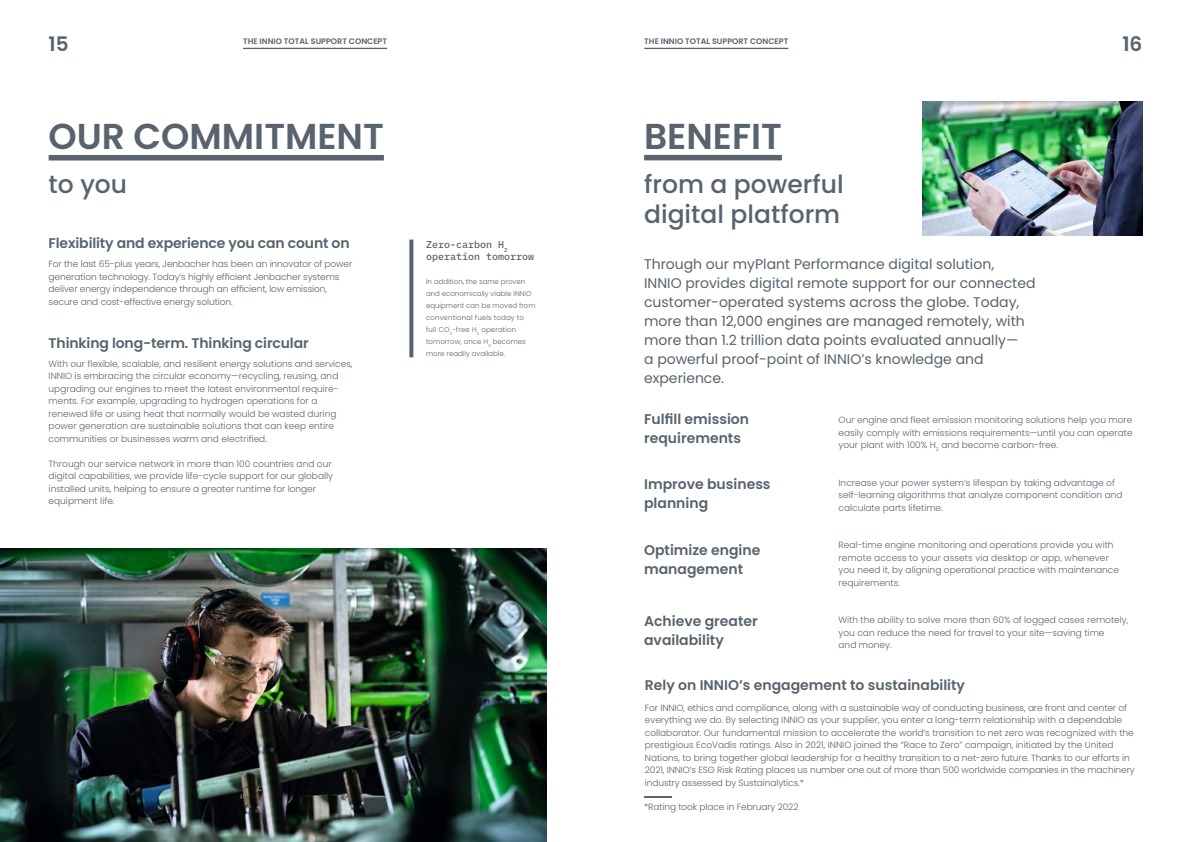
<style>
.page{position:relative;width:1191px;height:842px;background:#fff}
.page>*{position:absolute;margin:0;border:0;box-sizing:border-box;transform-origin:0 0}
.t1{font:600 36px "Poppins";color:#58636e}
.t2{font:500 25px/30px "Poppins";color:#58636e}
.t3{font:600 20px "Poppins";color:#58636e}
.t4{font:14px/19px "Poppins";color:#58636e}
.t5{font:600 14px/19px "Poppins";color:#58636e}
.t6{font:500 10px/12px "IBM Plex Mono";color:#58636e}
.t7{font:300 9px/12.5px "Poppins";color:#58636e}
.t8{font:600 8px "Poppins";color:#58636e}
.t9{font:300 7px/12px "Poppins";color:#58636e}
</style>
<div class="page">
<hr style="left:243px;top:48px;width:144px;height:1px;background:#58636e">
<hr style="left:644px;top:48px;width:144px;height:1px;background:#58636e">
<img style="left:0;top:548px;width:547px;height:294px">
<div style="left:644px;top:155px;width:138px;height:5px;background:#58636e"></div>
<img style="left:923px;top:101px;width:219px;height:135px">
<hr style="left:644px;top:796px;width:28px;height:2px;background:#58636e">
<div style="left:49px;top:155px;width:335px;height:5px;background:#58636e"></div>
<svg style="left:409px;top:240px;width:4px;height:117px"></svg>
<h3 class="t3" style="left:49px;top:32px;width:22px">15</h3>
<h3 class="t3" style="left:1122px;top:32px;width:22px">16</h3>
<p class="t8" style="left:243px;top:37px;width:146px">THE INNIO TOTAL SUPPORT CONCEPT</p>
<p class="t8" style="left:644px;top:37px;width:146px">THE INNIO TOTAL SUPPORT CONCEPT</p>
<h1 class="t1" style="left:49px;top:115px;width:337px">OUR COMMITMENT</h1>
<h2 class="t2" style="left:49px;top:169px;width:80px">to you</h2>
<h3 class="t5" style="left:49px;top:234px;width:302px">Flexibility and experience you can count on</h3>
<p class="t7" style="left:49px;top:258px;width:305px">For the last 65-plus years, Jenbacher has been an innovator of power generation technology. Today’s highly efficient Jenbacher systems deliver energy independence through an efficient, low emission, secure and cost-effective energy solution.</p>
<h3 class="t5" style="left:49px;top:333px;width:262px">Thinking long-term. Thinking circular</h3>
<p class="t7" style="left:49px;top:357px;width:305px">With our flexible, scalable, and resilient energy solutions and services, INNIO is embracing the circular economy—recycling, reusing, and upgrading our engines to meet the latest environmental require&shy;ments. For example, upgrading to hydrogen operations for a renewed life or using heat that normally would be wasted during power generation are sustainable solutions that can keep entire communities or businesses warm and electrified.</p>
<p class="t7" style="left:49px;top:457px;width:286px">Through our service network in more than 100 countries and our digital capabilities, we provide life-cycle support for our globally installed units, helping to ensure a greater runtime for longer equipment life.</p>
<p class="t6" style="left:426px;top:238px;width:109px">Zero-carbon H<sub>2 </sub>operation tomorrow</p>
<p class="t9" style="left:426px;top:276px;width:111px">In addition, the same proven and economically viable INNIO equipment can be moved from conventional fuels today to full CO<sub>2</sub>-free H<sub>2</sub> operation tomorrow, once H<sub>2</sub> becomes more readily available.</p>
<h1 class="t1" style="left:644px;top:115px;width:139px">BENEFIT</h1>
<h2 class="t2" style="left:644px;top:169px;width:201px">from a powerful digital platform</h2>
<p class="t4" style="left:644px;top:255px;width:393px">Through our myPlant Performance digital solution,<br>INNIO provides digital remote support for our connected customer-operated systems across the globe. Today, more than 12,000 engines are managed remotely, with more than 1.2 trillion data points evaluated annually—<br>a powerful proof-point of INNIO’s knowledge and experience.</p>
<h3 class="t5" style="left:644px;top:410px;width:106px">Fulfill emission requirements</h3>
<p class="t7" style="left:838px;top:414px;width:295px;text-align:justify">Our engine and fleet emission monitoring solutions help you more easily comply with emissions requirements—until you can operate your plant with 100% H<sub>2</sub> and become carbon-free.</p>
<h3 class="t5" style="left:644px;top:474px;width:128px">Improve business planning</h3>
<p class="t7" style="left:838px;top:476px;width:285px">Increase your power system’s lifespan by taking advantage of self-learning algorithms that analyze component condition and calculate parts lifetime.</p>
<h3 class="t5" style="left:644px;top:540px;width:118px">Optimize engine management</h3>
<p class="t7" style="left:838px;top:539px;width:282px">Real-time engine monitoring and operations provide you with remote access to your assets via desktop or app, whenever you need it, by aligning operational practice with maintenance requirements.</p>
<h3 class="t5" style="left:644px;top:611px;width:115px">Achieve greater availability</h3>
<p class="t7" style="left:838px;top:614px;width:291px">With the ability to solve more than 60% of logged cases remotely, you can reduce the need for travel to your site—saving time<br>and money.</p>
<h3 class="t5" style="left:645px;top:675px;width:322px">Rely on INNIO’s engagement to sustainability</h3>
<p class="t7" style="left:645px;top:701px;width:491px">For INNIO, ethics and compliance, along with a sustainable way of conducting business, are front and center of everything we do. By selecting INNIO as your supplier, you enter a long-term relationship with a dependable collaborator. Our fundamental mission to accelerate the world’s transition to net zero was recognized with the prestigious EcoVadis ratings. Also in 2021, INNIO joined the “Race to Zero” campaign, initiated by the United Nations, to bring together global leadership for a healthy transition to a net-zero future. Thanks to our efforts in 2021, INNIO’s ESG Risk Rating places us number one out of more than 500 worldwide companies in the machinery industry assessed by Sustainalytics.*</p>
<p class="t7" style="left:644px;top:800px;width:156px">*Rating took place in February 2022</p>
</div>
